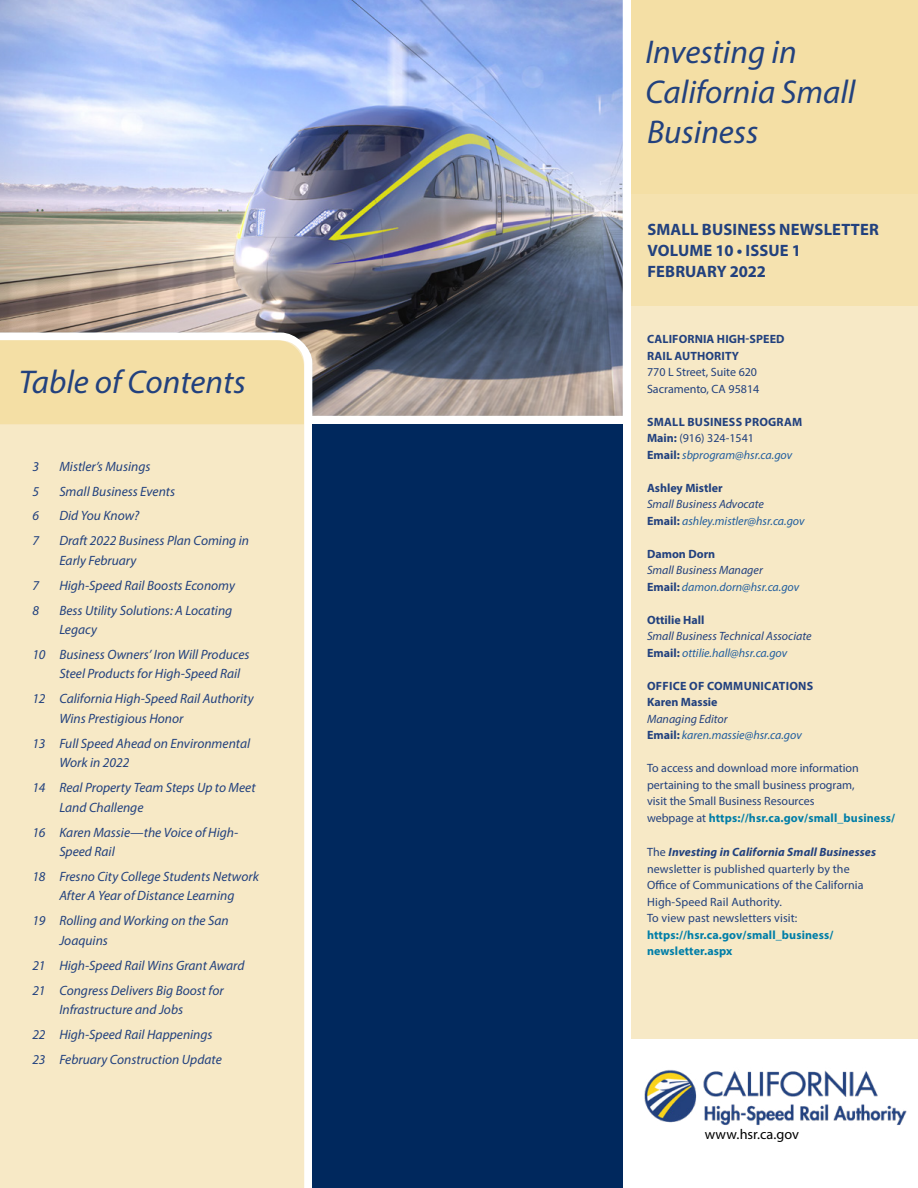
<style>
.page{position:relative;width:918px;height:1188px;background:#fff}
.page>*{position:absolute;margin:0;border:0;box-sizing:border-box;transform-origin:0 0}
.Page_two_header{font:italic 33px/39.6px "Myriad Pro";color:#22417e}
.title__h1{font:italic 33px "Myriad Pro";color:#22417e}
.allcaps_page2_NEWSLE{font:700 16.5px "Myriad Pro";letter-spacing:.01em;color:#22417e}
.justified_body__p{font:14.25px "Myriad Pro";letter-spacing:.005em;color:#000}
.t1{font:italic 13.5px/19.5px "Myriad Pro";color:#22417e}
.t2{font:12px/16.5px "Myriad Pro";color:#22417e}
.email_page2{font:italic 12px "Myriad Pro";color:#215e9e}
.Page_two_header-2{font:700 12px/16.5px "Myriad Pro";letter-spacing:.005em;color:#22417e}
.Thin_ital_page2{font:italic 12px "Myriad Pro";color:#22417e}
.allcaps_page2_NEWSLE-2{font:700 12px/16.5px "Myriad Pro";letter-spacing:.01em;color:#22417e}
.email_page2-2{font:700 12px "Myriad Pro";color:#22417e}
.email_page2-3{font:italic 12px "Myriad Pro";color:#22417e}
.ALLCAP_page2{font:700 12px "Myriad Pro";letter-spacing:.02em;color:#22417e}
.s1{font-weight:700}
.s2{font-weight:700;font-style:normal;color:#22417e}
.s3{font-weight:400;font-style:italic}
.s4{font-weight:400;font-style:italic;color:#215e9e}
.s5{font-weight:700;color:#007ea8}
.s6{font-weight:700;font-style:italic}
</style>
<div class="page">
<div style="left:0;top:416px;width:305px;height:772px;background:#f7e9c6"></div>
<div style="left:0;top:416px;width:304px;height:8px;background:#f4dfa5"></div>
<div style="left:631px;top:0;width:287px;height:1039px;background:#f7e9c6"></div>
<div style="left:631px;top:1px;width:287px;height:193px;background:#f4dfa5"></div>
<div style="left:631px;top:194px;width:287px;height:112px;background:#f5e2af"></div>
<div style="left:312px;top:424px;width:311px;height:764px;background:#00285d"></div>
<img style="left:0;top:0;width:623px;height:416px">
<img style="left:644px;top:1070px;width:263px;height:55px">
<h1 class="title__h1" style="left:19px;top:362px;width:229px">Table of Contents</h1>
<p class="t1" style="left:32px;top:456px;width:8px">3</p>
<p class="t1" style="left:59px;top:456px;width:93px">Mistler’s Musings</p>
<p class="t1" style="left:32px;top:481px;width:8px">5</p>
<p class="t1" style="left:59px;top:481px;width:117px">Small Business Events</p>
<p class="t1" style="left:32px;top:506px;width:8px">6</p>
<p class="t1" style="left:59px;top:506px;width:82px">Did You Know?</p>
<p class="t1" style="left:32px;top:531px;width:8px">7</p>
<p class="t1" style="left:59px;top:531px;width:191px">Draft 2022 Business Plan Coming in<br>Early February</p>
<p class="t1" style="left:32px;top:575px;width:8px">7</p>
<p class="t1" style="left:59px;top:575px;width:177px">High-Speed Rail Boosts Economy</p>
<p class="t1" style="left:32px;top:600px;width:8px">8</p>
<p class="t1" style="left:59px;top:600px;width:174px">Bess Utility Solutions: A Locating<br>Legacy</p>
<p class="t1" style="left:59px;top:644px;width:192px;text-indent:-27px">10 Business Owners’ Iron Will Produces<br>Steel Products for High-Speed Rail</p>
<p class="t1" style="left:59px;top:689px;width:196px;text-indent:-27px">12 California High-Speed Rail Authority<br>Wins Prestigious Honor</p>
<p class="t1" style="left:59px;top:733px;width:192px;text-indent:-27px">13 Full Speed Ahead on Environmental<br>Work in 2022</p>
<p class="t1" style="left:59px;top:778px;width:198px;text-indent:-27px">14 Real Property Team Steps Up to Meet<br>Land Challenge</p>
<p class="t1" style="left:59px;top:822px;width:180px;text-indent:-27px">16 Karen Massie—the Voice of High-<br>Speed Rail</p>
<p class="t1" style="left:32px;top:866px;width:228px;text-align:center">18 Fresno City College Students Network<br>After A Year of Distance Learning</p>
<p class="t1" style="left:59px;top:911px;width:171px;text-indent:-27px">19 Rolling and Working on the San<br>Joaquins</p>
<p class="t1" style="left:32px;top:955px;width:214px">21 High-Speed Rail Wins Grant Award</p>
<p class="t1" style="left:59px;top:980px;width:166px;text-indent:-27px">21 Congress Delivers Big Boost for<br>Infrastructure and Jobs</p>
<p class="t1" style="left:32px;top:1024px;width:182px">22 High-Speed Rail Happenings</p>
<p class="t1" style="left:32px;top:1049px;width:191px">23 February Construction Update</p>
<h2 class="Page_two_header" style="left:646px;top:32px;width:212px">Investing in<br>California Small<br>Business</h2>
<h3 class="allcaps_page2_NEWSLE" style="left:647px;top:219px;width:233px">SMALL BUSINESS NEWSLETTER</h3>
<h3 class="allcaps_page2_NEWSLE" style="left:647px;top:240px;width:155px">VOLUME 10 • ISSUE 1</h3>
<h3 class="allcaps_page2_NEWSLE" style="left:647px;top:261px;width:120px">FEBRUARY 2022</h3>
<h3 class="allcaps_page2_NEWSLE-2" style="left:647px;top:330px;width:139px">CALIFORNIA HIGH-SPEED<br>RAIL AUTHORITY</h3>
<p class="t2" style="left:647px;top:364px;width:112px">770 L Street, Suite 620</p>
<p class="t2" style="left:647px;top:380px;width:114px">Sacramento, CA 95814</p>
<h4 class="ALLCAP_page2" style="left:647px;top:414px;width:157px">SMALL BUSINESS PROGRAM</h4>
<p class="t2" style="left:647px;top:430px;width:108px"><span class="s1">Main:</span> (916) 324-1541</p>
<p class="email_page2" style="left:647px;top:447px;width:147px"><span class="s2">Email:</span> sbprogram@hsr.ca.gov</p>
<p class="email_page2-2" style="left:647px;top:480px;width:77px">Ashley Mistler</p>
<p class="email_page2-3" style="left:647px;top:497px;width:118px">Small Business Advocate</p>
<p class="email_page2" style="left:647px;top:513px;width:159px"><span class="s2">Email:</span> ashley.mistler@hsr.ca.gov</p>
<p class="Page_two_header-2" style="left:647px;top:545px;width:70px">Damon Dorn</p>
<p class="Thin_ital_page2" style="left:647px;top:563px;width:117px">Small Business Manager</p>
<p class="email_page2" style="left:647px;top:579px;width:154px"><span class="s2">Email:</span> damon.dorn@hsr.ca.gov</p>
<p class="email_page2-2" style="left:647px;top:612px;width:59px">Ottilie Hall</p>
<p class="Thin_ital_page2" style="left:647px;top:629px;width:166px">Small Business Technical Associate</p>
<p class="email_page2" style="left:647px;top:645px;width:142px"><span class="s2">Email:</span> ottilie.hall@hsr.ca.gov</p>
<h2 class="Page_two_header-2" style="left:647px;top:677px;width:168px">OFFICE OF COMMUNICATIONS<br>Karen Massie<br><span class="s3">Managing Editor<br></span>Email: <span class="s4">karen.massie@hsr.ca.gov</span></h2>
<p class="t2" style="left:647px;top:760px;width:249px">To access and download more information pertaining to the small business program,<br>visit the Small Business Resources<br>webpage at <span class="s5">https://hsr.ca.gov/small_business/</span></p>
<p class="t2" style="left:647px;top:844px;width:231px">The <span class="s6">Investing in California Small Businesses </span>newsletter is published quarterly by the Office of Communications of the California High-Speed Rail Authority.<br>To view past newsletters visit: <span class="s5">https://hsr.ca.gov/small_business/ newsletter.aspx</span></p>
<p class="justified_body__p" style="left:705px;top:1126px;width:96px">www.hsr.ca.gov</p>
</div>
